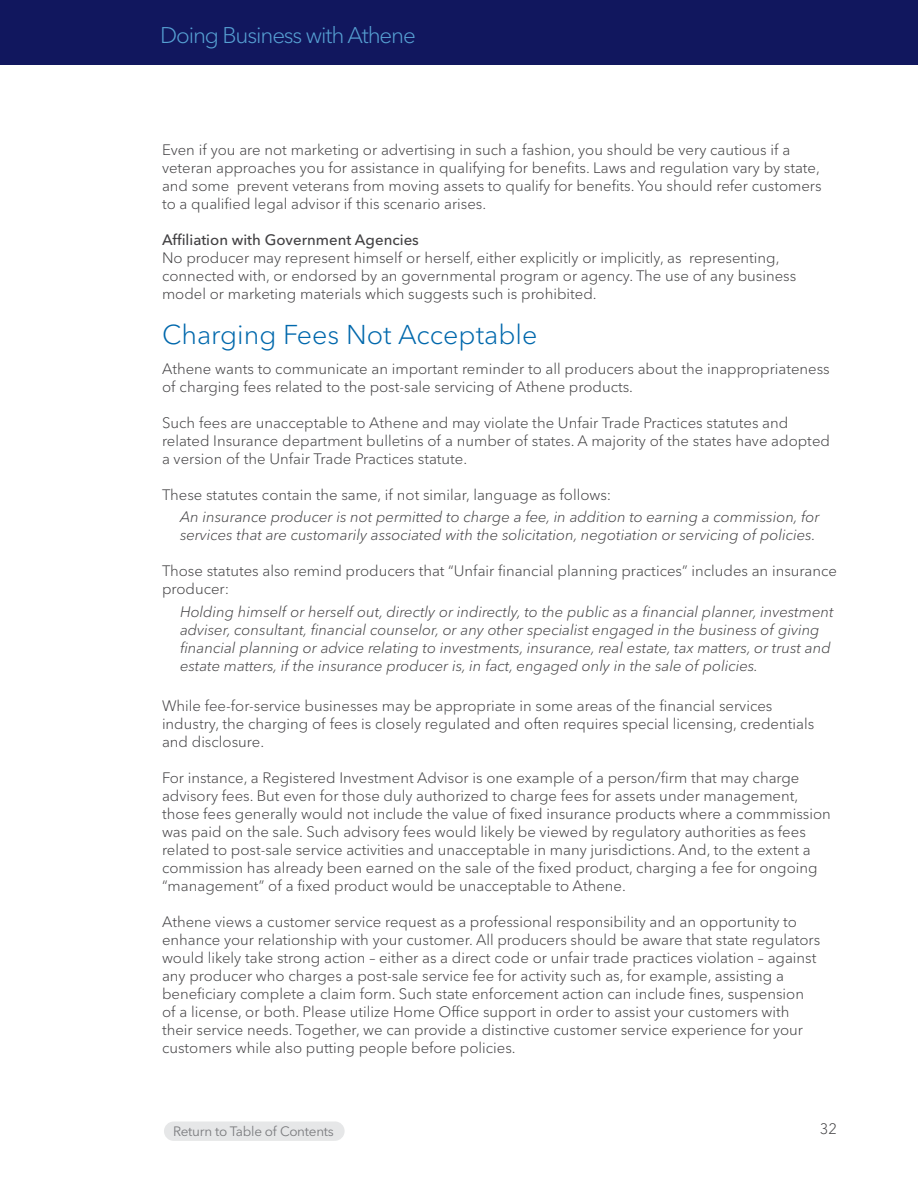
<style>
.page{position:relative;width:918px;height:1188px;background:#fff}
.page>*{position:absolute;margin:0;border:0;box-sizing:border-box;transform-origin:0 0}
.t1{font:300 27px "Avenir Next LT Pro";color:#0068ac}
.t2{font:300 22.5px "Avenir Next LT Pro";letter-spacing:-.05em;color:#56a0d3}
.t3{font:300 15px/18px "Avenir Next LT Pro";color:#414042}
.t4{font:italic 300 15px/18px "Avenir Next LT Pro";color:#414042}
.t5{font:500 15px "Avenir Next LT Pro";color:#414042}
.t6{font:13.5px "Avenir Next LT Pro";letter-spacing:-.02em;color:#7b7c7f}
</style>
<div class="page">
<div style="left:0;top:0;width:918px;height:65px;background:#11175e"></div>
<svg style="left:164px;top:1121px;width:181px;height:20px;background:#e7e8e9"></svg>
<h2 class="t2" style="left:160px;top:21px;width:257px">Doing Business with Athene</h2>
<p class="t3" style="left:162px;top:140px;width:661px">Even if you are not marketing or advertising in such a fashion, you should be very cautious if a veteran approaches you for assistance in qualifying for benefits. Laws and regulation vary by state, and some prevent veterans from moving assets to qualify for benefits. You should refer customers to a qualified legal advisor if this scenario arises.</p>
<p class="t5" style="left:162px;top:230px;width:258px">Affiliation with Government Agencies</p>
<p class="t3" style="left:162px;top:248px;width:636px">No producer may represent himself or herself, either explicitly or implicitly, as representing, connected with, or endorsed by an governmental program or agency. The use of any business model or marketing materials which suggests such is prohibited.</p>
<h1 class="t1" style="left:162px;top:318px;width:377px">Charging Fees Not Acceptable</h1>
<p class="t3" style="left:162px;top:359px;width:669px">Athene wants to communicate an important reminder to all producers about the inappropriateness of charging fees related to the post-sale servicing of Athene products.</p>
<p class="t3" style="left:162px;top:413px;width:670px">Such fees are unacceptable to Athene and may violate the Unfair Trade Practices statutes and related Insurance department bulletins of a number of states. A majority of the states have adopted a version of the Unfair Trade Practices statute.</p>
<p class="t3" style="left:162px;top:485px;width:451px">These statutes contain the same, if not similar, language as follows:</p>
<p class="t4" style="left:180px;top:508px;width:641px">An insurance producer is not permitted to charge a fee, in addition to earning a commission, for services that are customarily associated with the solicitation, negotiation or servicing of policies.</p>
<p class="t3" style="left:162px;top:562px;width:677px">Those statutes also remind producers that “Unfair financial planning practices” includes an insurance producer:</p>
<p class="t4" style="left:180px;top:602px;width:655px">Holding himself or herself out, directly or indirectly, to the public as a financial planner, investment adviser, consultant, financial counselor, or any other specialist engaged in the business of giving financial planning or advice relating to investments, insurance, real estate, tax matters, or trust and estate matters, if the insurance producer is, in fact, engaged only in the sale of policies.</p>
<p class="t3" style="left:162px;top:697px;width:654px">While fee-for-service businesses may be appropriate in some areas of the financial services industry, the charging of fees is closely regulated and often requires special licensing, credentials and disclosure.</p>
<p class="t3" style="left:162px;top:769px;width:670px">For instance, a Registered Investment Advisor is one example of a person/firm that may charge advisory fees. But even for those duly authorized to charge fees for assets under management, those fees generally would not include the value of fixed insurance products where a commmission was paid on the sale. Such advisory fees would likely be viewed by regulatory authorities as fees related to post-sale service activities and unacceptable in many jurisdictions. And, to the extent a commission has already been earned on the sale of the fixed product, charging a fee for ongoing “management” of a fixed product would be unacceptable to Athene.</p>
<p class="t3" style="left:162px;top:913px;width:660px">Athene views a customer service request as a professional responsibility and an opportunity to enhance your relationship with your customer. All producers should be aware that state regulators would likely take strong action – either as a direct code or unfair trade practices violation – against any producer who charges a post-sale service fee for activity such as, for example, assisting a beneficiary complete a claim form. Such state enforcement action can include fines, suspension of a license, or both. Please utilize Home Office support in order to assist your customers with their service needs. Together, we can provide a distinctive customer service experience for your customers while also putting people before policies.</p>
<p class="t6" style="left:173px;top:1123px;width:162px">Return to Table of Contents</p>
<p class="t3" style="left:820px;top:1120px;width:19px">32</p>
</div>
